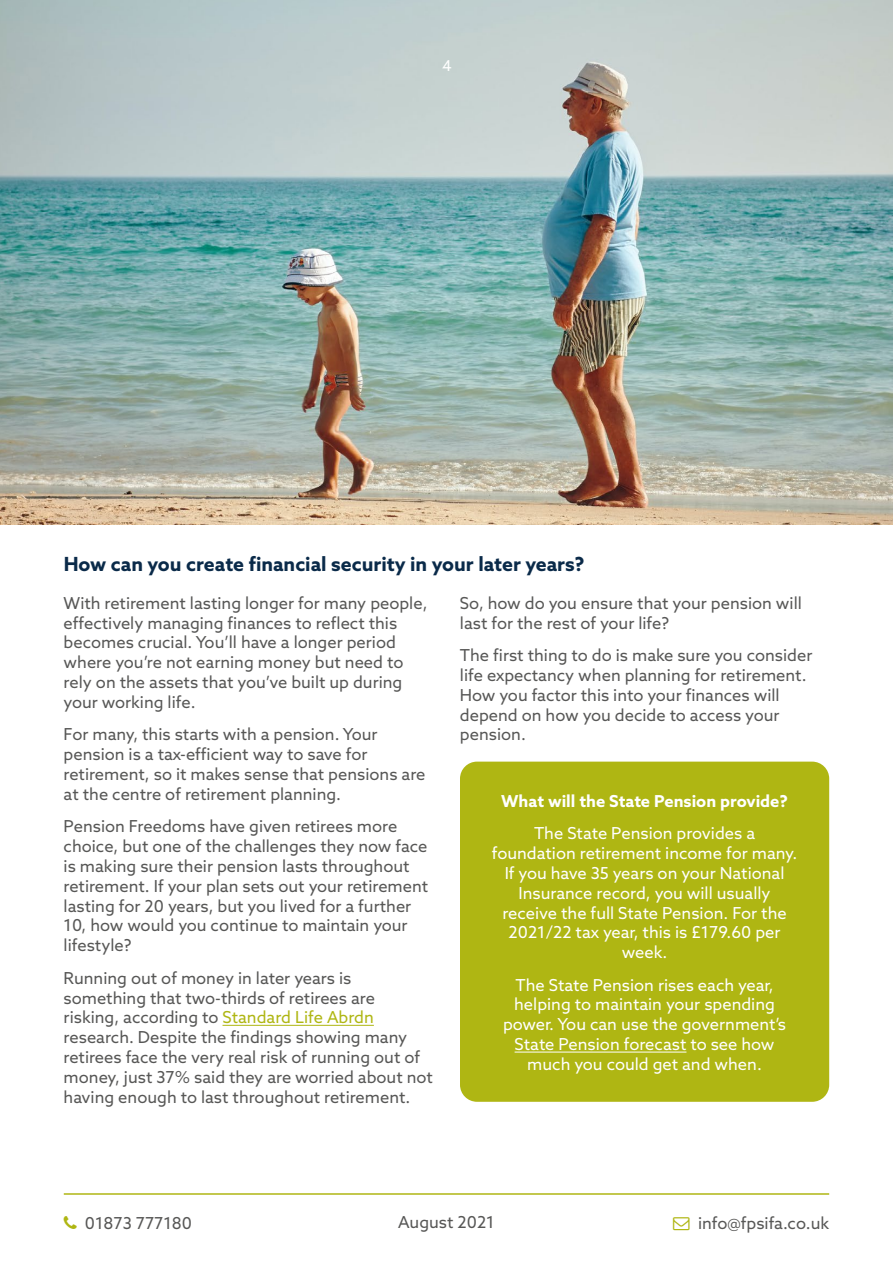
<style>
.page{position:relative;width:893px;height:1263px;background:#fff}
.page>*{position:absolute;margin:0;border:0;box-sizing:border-box;transform-origin:0 0}
.t1{font:700 19.5px "Azo Sans";color:#0a2a49}
.t2{font:16.5px/19.8px "Azo Sans";color:#575756}
.t3{font:16.5px/19.8px "Azo Sans";color:#fff;text-align:center}
.t4{font:700 16.5px "Azo Sans";color:#fff}
.t5{font:15px "Azo Sans";color:#fff}
.s1{color:#afb613}
</style>
<div class="page">
<img style="left:0;top:0;width:893px;height:524px">
<hr style="left:64px;top:1193px;width:765px;height:2px;background:#afb613">
<hr style="left:222px;top:1025px;width:152px;height:1px;background:#afb613">
<div style="left:460px;top:762px;width:369px;height:340px;background:#afb613;border-radius:17px"></div>
<hr style="left:515px;top:1052px;width:171px;height:1px;background:#fff">
<p class="t5" style="left:442px;top:56px;width:11px">4</p>
<p class="t1" style="left:64px;top:551px;width:522px">How can you create financial security in your later years?</p>
<p class="t2" style="left:64px;top:593px;width:365px">With retirement lasting longer for many people, effectively managing finances to reflect this becomes crucial. You’ll have a longer period where you’re not earning money but need to rely on the assets that you’ve built up during your working life.</p>
<p class="t2" style="left:64px;top:724px;width:363px">For many, this starts with a pension. Your pension is a tax-efficient way to save for retirement, so it makes sense that pensions are at the centre of retirement planning.</p>
<p class="t2" style="left:64px;top:816px;width:366px">Pension Freedoms have given retirees more choice, but one of the challenges they now face is making sure their pension lasts throughout retirement. If your plan sets out your retirement lasting for 20 years, but you lived for a further 10, how would you continue to maintain your lifestyle?</p>
<p class="t2" style="left:64px;top:968px;width:371px">Running out of money in later years is something that two-thirds of retirees are risking, according to <span class="s1">Standard Life Abrdn </span>research. Despite the findings showing many retirees face the very real risk of running out of money, just 37% said they are worried about not having enough to last throughout retirement.</p>
<p class="t2" style="left:460px;top:593px;width:343px">So, how do you ensure that your pension will last for the rest of your life?</p>
<p class="t2" style="left:460px;top:645px;width:354px">The first thing to do is make sure you consider life expectancy when planning for retirement.<br>How you factor this into your finances will depend on how you decide to access your pension.</p>
<p class="t4" style="left:501px;top:790px;width:288px">What will the State Pension provide?</p>
<p class="t3" style="left:492px;top:823px;width:307px">The State Pension provides a foundation retirement income for many.<br>If you have 35 years on your National<br>Insurance record, you will usually receive the full State Pension. For the<br>2021/22 tax year, this is £179.60 per week.</p>
<p class="t3" style="left:503px;top:975px;width:285px">The State Pension rises each year, helping to maintain your spending power. You can use the government’s<br>State Pension forecast to see how much you could get and when.</p>
<p class="t2" style="left:85px;top:1213px;width:109px">01873 777180</p>
<p class="t2" style="left:398px;top:1212px;width:98px">August 2021</p>
<p class="t2" style="left:698px;top:1213px;width:133px">info@fpsifa.co.uk</p>
</div>
